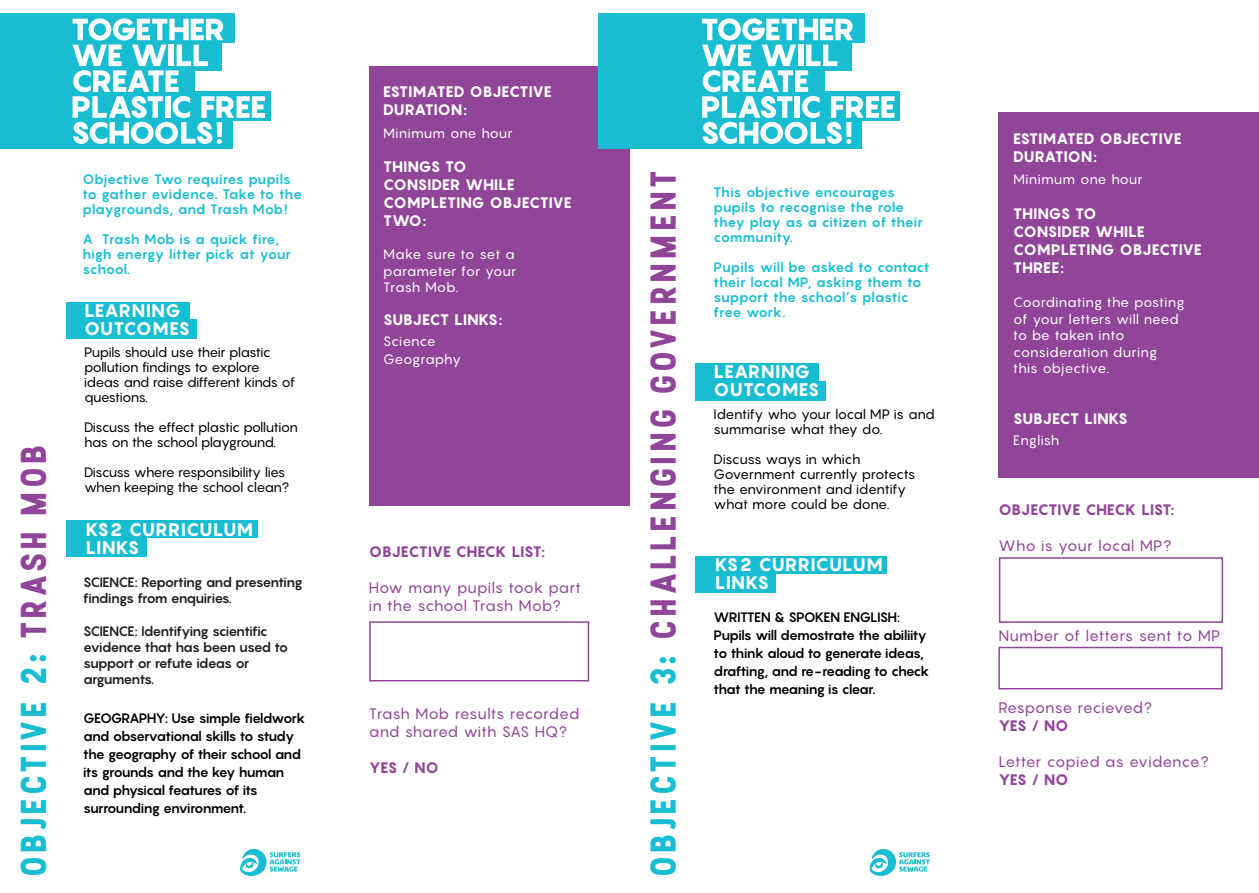
<style>
.page{position:relative;width:1259px;height:893px;background:#fff}
.page>*{position:absolute;margin:0;border:0;box-sizing:border-box;transform-origin:0 0}
.t1{font:700 36px "Stellar";letter-spacing:.1em;color:#914599}
.t2{font:700 36px "Stellar";letter-spacing:.1em;color:#18bdd2}
.t3{font:800 18px/18px "Pangram";letter-spacing:.015em;color:#fff}
.t4{font:800 15px/18px "Pangram";letter-spacing:-.015em;color:#fff}
.t5{font:15px/18px "Pangram";letter-spacing:-.01em;color:#914599}
.t6{font:800 15px "Pangram";letter-spacing:-.025em;color:#914599}
.t7{font:15px "Pangram";letter-spacing:-.03em;color:#914599}
.t8{font:13.5px/15px "Pangram";letter-spacing:-.045em;color:#000}
.t9{font:700 13.5px/15px "Pangram";letter-spacing:-.015em;color:#18bdd2}
.t10{font:700 13.5px/18px "Pangram";letter-spacing:-.065em;color:#000}
.t11{font:13.5px/16.5px "Pangram";letter-spacing:-.01em;color:#fff}
.t12{font:700 13.5px/16.2px "Pangram";letter-spacing:-.065em;color:#231f20}
.t13{font:13.5px "Pangram";letter-spacing:.015em;color:#fff}
.s1{color:#914599}
.s2{color:#18bdd2}
</style>
<div class="page">
<div style="left:369px;top:66px;width:261px;height:440px;background:#914599"></div>
<div style="left:0;top:14px;width:235px;height:29px;background:#18bdd2"></div>
<div style="left:0;top:42px;width:222px;height:29px;background:#18bdd2"></div>
<div style="left:0;top:66px;width:195px;height:30px;background:#18bdd2"></div>
<div style="left:0;top:91px;width:270px;height:30px;background:#18bdd2"></div>
<div style="left:0;top:119px;width:232px;height:29px;background:#18bdd2"></div>
<div style="left:66px;top:302px;width:123px;height:17px;background:#18bdd2"></div>
<div style="left:66px;top:319px;width:130px;height:20px;background:#18bdd2"></div>
<svg style="left:73px;top:18px;width:192px;height:126px"></svg>
<div style="left:369px;top:621px;width:220px;height:60px;border:2px solid #914599"></div>
<svg style="left:240px;top:849px;width:60px;height:27px"></svg>
<div style="left:999px;top:113px;width:260px;height:365px;background:#914599"></div>
<div style="left:598px;top:14px;width:266px;height:29px;background:#18bdd2"></div>
<div style="left:598px;top:42px;width:253px;height:29px;background:#18bdd2"></div>
<div style="left:598px;top:66px;width:226px;height:30px;background:#18bdd2"></div>
<div style="left:598px;top:91px;width:302px;height:30px;background:#18bdd2"></div>
<div style="left:598px;top:119px;width:264px;height:29px;background:#18bdd2"></div>
<div style="left:695px;top:364px;width:123px;height:17px;background:#18bdd2"></div>
<div style="left:695px;top:556px;width:192px;height:18px;background:#18bdd2"></div>
<div style="left:66px;top:521px;width:192px;height:17px;background:#18bdd2"></div>
<div style="left:695px;top:381px;width:130px;height:19px;background:#18bdd2"></div>
<div style="left:695px;top:569px;width:81px;height:24px;background:#18bdd2"></div>
<div style="left:66px;top:534px;width:81px;height:23px;background:#18bdd2"></div>
<svg style="left:702px;top:18px;width:192px;height:126px"></svg>
<div style="left:999px;top:557px;width:224px;height:66px;border:2px solid #914599"></div>
<div style="left:998px;top:647px;width:224px;height:42px;border:2px solid #914599"></div>
<svg style="left:869px;top:849px;width:61px;height:27px"></svg>
<h1 class="t2" style="left:10px;top:876px;width:434px;rotate:-90deg">OBJECTIVE 2: <span class="s1">TRASH MOB</span></h1>
<p class="t9" style="left:82px;top:172px;width:221px">Objective Two requires pupils to gather evidence. Take to the playgrounds, and Trash Mob!</p>
<p class="t9" style="left:82px;top:232px;width:210px">A Trash Mob is a quick fire, high energy litter pick at your school.</p>
<h2 class="t3" style="left:84px;top:301px;width:107px">LEARNING<br>OUTCOMES</h2>
<p class="t8" style="left:84px;top:345px;width:213px">Pupils should use their plastic pollution findings to explore ideas and raise different kinds of questions.</p>
<p class="t8" style="left:84px;top:420px;width:215px">Discuss the effect plastic pollution has on the school playground.</p>
<p class="t8" style="left:84px;top:465px;width:207px">Discuss where responsibility lies when keeping the school clean?</p>
<h2 class="t3" style="left:85px;top:520px;width:169px">KS2 CURRICULUM<br>LINKS</h2>
<p class="t12" style="left:83px;top:574px;width:221px">SCIENCE : Reporting and presenting findings from enquiries.</p>
<p class="t12" style="left:83px;top:623px;width:206px">SCIENCE : Identifying scientific evidence that has been used to support or refute ideas or arguments.</p>
<p class="t10" style="left:83px;top:709px;width:224px">Geography: Use simple fieldwork and observational skills to study the geography of their school and its grounds and the key human and physical features of its surrounding environment.</p>
<p class="t4" style="left:383px;top:83px;width:170px">ESTIMATED OBJECTIVE<br>DURATION:</p>
<p class="t13" style="left:383px;top:124px;width:131px">Minimum one hour</p>
<p class="t4" style="left:383px;top:158px;width:190px">THINGS TO<br>CONSIDER WHILE<br>COMPLETING OBJECTIVE<br>TWO:</p>
<p class="t11" style="left:383px;top:246px;width:134px;text-align:justify">Make sure to set a parameter for your Trash Mob.</p>
<p class="t4" style="left:383px;top:311px;width:121px">SUBJECT LINKS:</p>
<p class="t11" style="left:383px;top:332px;width:79px;line-height:18px">Science<br>Geography</p>
<p class="t6" style="left:369px;top:542px;width:178px">OBJECTIVE CHECK LIST:</p>
<p class="t5" style="left:369px;top:578px;width:214px">How many pupils took part in the school Trash Mob?</p>
<p class="t5" style="left:369px;top:704px;width:212px">Trash Mob results recorded and shared with SAS HQ?</p>
<p class="t6" style="left:369px;top:758px;width:69px">YES / NO</p>
<h1 class="t1" style="left:640px;top:876px;width:708px;rotate:-90deg"><span class="s2">OBJECTIVE 3:</span> CHALLENGING GOVERNMENT</h1>
<p class="t9" style="left:713px;top:185px;width:211px">This objective encourages pupils to recognise the role they play as a citizen of their community.</p>
<p class="t9" style="left:713px;top:260px;width:217px">Pupils will be asked to contact their local MP, asking them to support the school’s plastic free work.</p>
<h2 class="t3" style="left:713px;top:363px;width:107px">LEARNING<br>OUTCOMES</h2>
<p class="t8" style="left:713px;top:406px;width:222px">Identify who your local MP is and summarise what they do.</p>
<p class="t8" style="left:713px;top:451px;width:203px">Discuss ways in which<br>Government currently protects the environment and identify what more could be done.</p>
<h2 class="t3" style="left:715px;top:556px;width:169px">KS2 CURRICULUM<br>LINKS</h2>
<p class="t10" style="left:713px;top:608px;width:138px">Written &amp; SPOKEN Englis</p>
<p class="t10" style="left:713px;top:608px;width:217px;text-indent:174px">h:<br>Pupils will demostrate the abiliity to think aloud to generate ideas, drafting, and re-reading to check that the meaning is clear.</p>
<p class="t4" style="left:1013px;top:129px;width:170px">ESTIMATED OBJECTIVE<br>DURATION:</p>
<p class="t13" style="left:1013px;top:171px;width:131px">Minimum one hour</p>
<p class="t4" style="left:1013px;top:204px;width:190px">THINGS TO<br>CONSIDER WHILE<br>COMPLETING OBJECTIVE<br>THREE:</p>
<p class="t11" style="left:1013px;top:294px;width:173px">Coordinating the posting of your letters will need to be taken into consideration during this objective.</p>
<p class="t4" style="left:1013px;top:410px;width:116px">SUBJECT LINKS</p>
<p class="t11" style="left:1013px;top:432px;width:48px">English</p>
<p class="t6" style="left:998px;top:500px;width:178px">OBJECTIVE CHECK LIST:</p>
<p class="t5" style="left:998px;top:537px;width:174px">Who is your local MP?</p>
<p class="t5" style="left:998px;top:627px;width:224px">Number of letters sent to MP</p>
<p class="t7" style="left:998px;top:698px;width:155px">Response recieved?</p>
<p class="t6" style="left:998px;top:716px;width:71px">YES / NO</p>
<p class="t5" style="left:998px;top:753px;width:212px">Letter copied as evidence?</p>
<p class="t6" style="left:998px;top:770px;width:71px">YES / NO</p>
</div>
